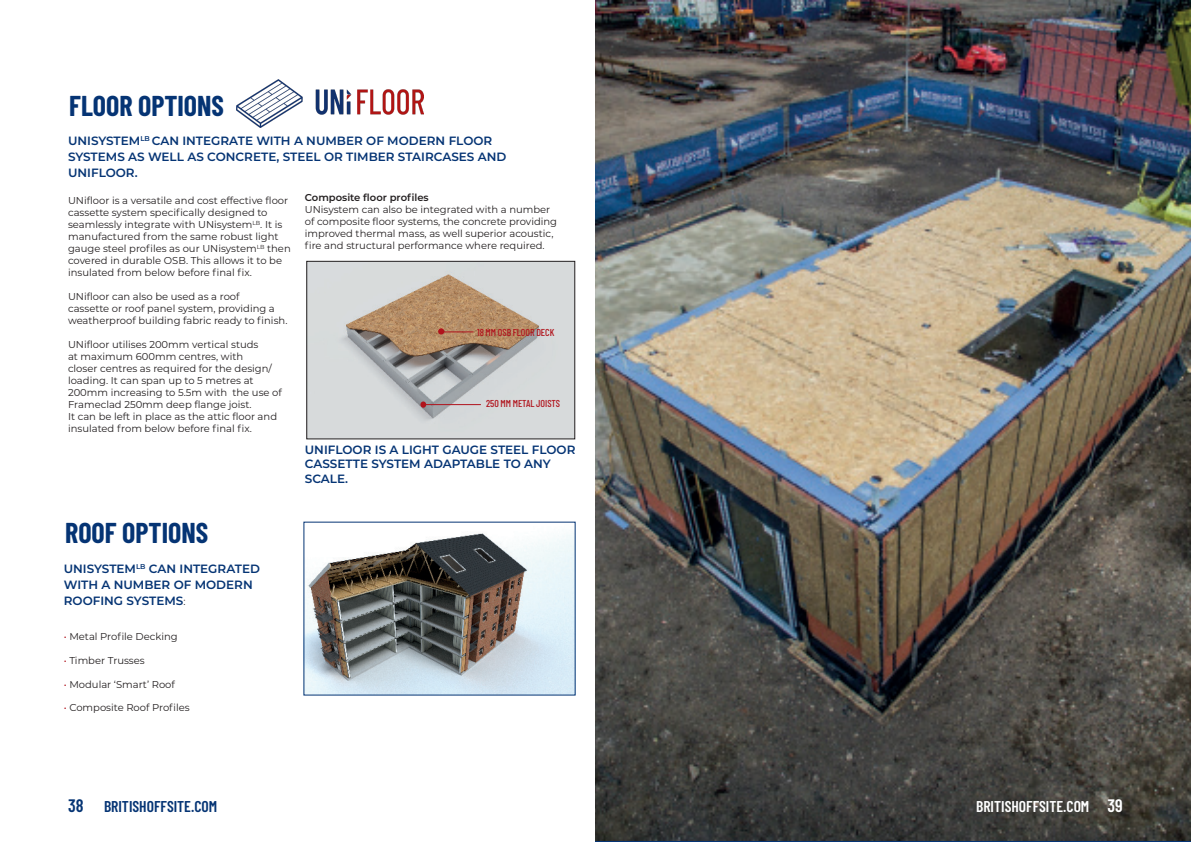
<style>
.page{position:relative;width:1191px;height:842px;background:#fff}
.page>*{position:absolute;margin:0;border:0;box-sizing:border-box;transform-origin:0 0}
.t1{font:700 28px "Barlow Condensed";color:#053474}
.t2{font:600 18px "Barlow Condensed";color:#053474}
.t3{font:600 18px "Barlow Condensed";color:#fff}
.t4{font:600 15.6px "Barlow Condensed";color:#053474}
.t5{font:600 15.6px "Barlow Condensed";color:#fff}
.t6{font:600 12px/16px "Montserrat";color:#053474}
.t7{font:10px/12px "Montserrat";color:#231f20}
._24_24_Big_facts{font:500 10px "Barlow Condensed";color:#b0131c}
.s1{font-weight:600}
.s2{font-weight:400;font-size:10px;color:#231f20}
.s3{color:#b0131c}
</style>
<div class="page">
<img style="left:305px;top:533px;width:268px;height:160px">
<img style="left:595px;top:0;width:596px;height:841px">
<img style="left:237px;top:79px;width:187px;height:49px">
<img style="left:308px;top:263px;width:265px;height:174px">
<div style="left:306px;top:261px;width:269px;height:178px;border:1px solid #231f20"></div>
<svg style="left:438px;top:328px;width:6px;height:6px"></svg>
<div style="left:420px;top:401px;width:6px;height:7px;background:#b0131c;border-radius:50%"></div>
<hr style="left:423px;top:404px;width:58px;height:1px;background:#b0131c">
<hr style="left:441px;top:332px;width:32px;height:1px;background:#b0131c">
<p class="t1" style="left:69px;top:86px;width:156px">FLOOR OPTIONS</p>
<p class="t6" style="left:68px;top:132px;width:440px">UNISYSTEM<sup>LB</sup> CAN INTEGRATE WITH A NUMBER OF MODERN FLOOR<br>SYSTEMS AS WELL AS CONCRETE, STEEL OR TIMBER STAIRCASES AND<br>UNIFLOOR.</p>
<p class="t7" style="left:68px;top:194px;width:224px">UNifloor is a versatile and cost effective floor cassette system specifically designed to seamlessly integrate with UNisystem<sup>LB</sup>. It is manufactured from the same robust light gauge steel profiles as our UNisystem<sup>LB</sup> then covered in durable OSB. This allows it to be insulated from below before final fix.</p>
<p class="t7" style="left:68px;top:290px;width:221px">UNifloor can also be used as a roof<br>cassette or roof panel system, providing a weatherproof building fabric ready to finish.</p>
<p class="t7" style="left:68px;top:338px;width:215px">UNifloor utilises 200mm vertical studs<br>at maximum 600mm centres, with<br>closer centres as required for the design/ loading. It can span up to 5 metres at 200mm increasing to 5.5m with the use of Frameclad 250mm deep flange joist.</p>
<p class="t7" style="left:68px;top:410px;width:210px">It can be left in place as the attic floor and insulated from below before final fix.</p>
<p class="t7" style="left:305px;top:191px;width:254px"><span class="s1">Composite floor profiles<br></span>UNisystem can also be integrated with a number of composite floor systems, the concrete providing improved thermal mass, as well superior acoustic, fire and structural performance where required.</p>
<p class="_24_24_Big_facts" style="left:477px;top:326px;width:79px">18 MM OSB FLOOR DECK</p>
<p class="_24_24_Big_facts" style="left:486px;top:396px;width:76px">250 MM METAL JOISTS</p>
<p class="t1" style="left:65px;top:513px;width:144px">ROOF OPTIONS</p>
<p class="t6" style="left:64px;top:560px;width:198px">UNISYSTEM<sup>LB</sup> CAN INTEGRATED<br>WITH A NUMBER OF MODERN<br>ROOFING SYSTEMS<span class="s2">:</span></p>
<p class="t7" style="left:64px;top:630px;width:115px"><span class="s3">•</span> Metal Profile Decking</p>
<p class="t7" style="left:64px;top:654px;width:82px"><span class="s3">•</span> Timber Trusses</p>
<p class="t7" style="left:64px;top:678px;width:113px"><span class="s3">•</span> Modular ‘Smart’ Roof</p>
<p class="t7" style="left:64px;top:701px;width:127px"><span class="s3">•</span> Composite Roof Profiles</p>
<p class="t6" style="left:305px;top:442px;width:272px;line-height:14.4px">UNIFLOOR IS A LIGHT GAUGE STEEL FLOOR<br>CASSETTE SYSTEM ADAPTABLE TO ANY<br>SCALE.</p>
<p class="t2" style="left:68px;top:792px;width:17px">38</p>
<p class="t4" style="left:104px;top:795px;width:115px">BRITISHOFFSITE.COM</p>
<p class="t5" style="left:976px;top:795px;width:115px">BRITISHOFFSITE.COM</p>
<p class="t3" style="left:1107px;top:792px;width:17px">39</p>
</div>
